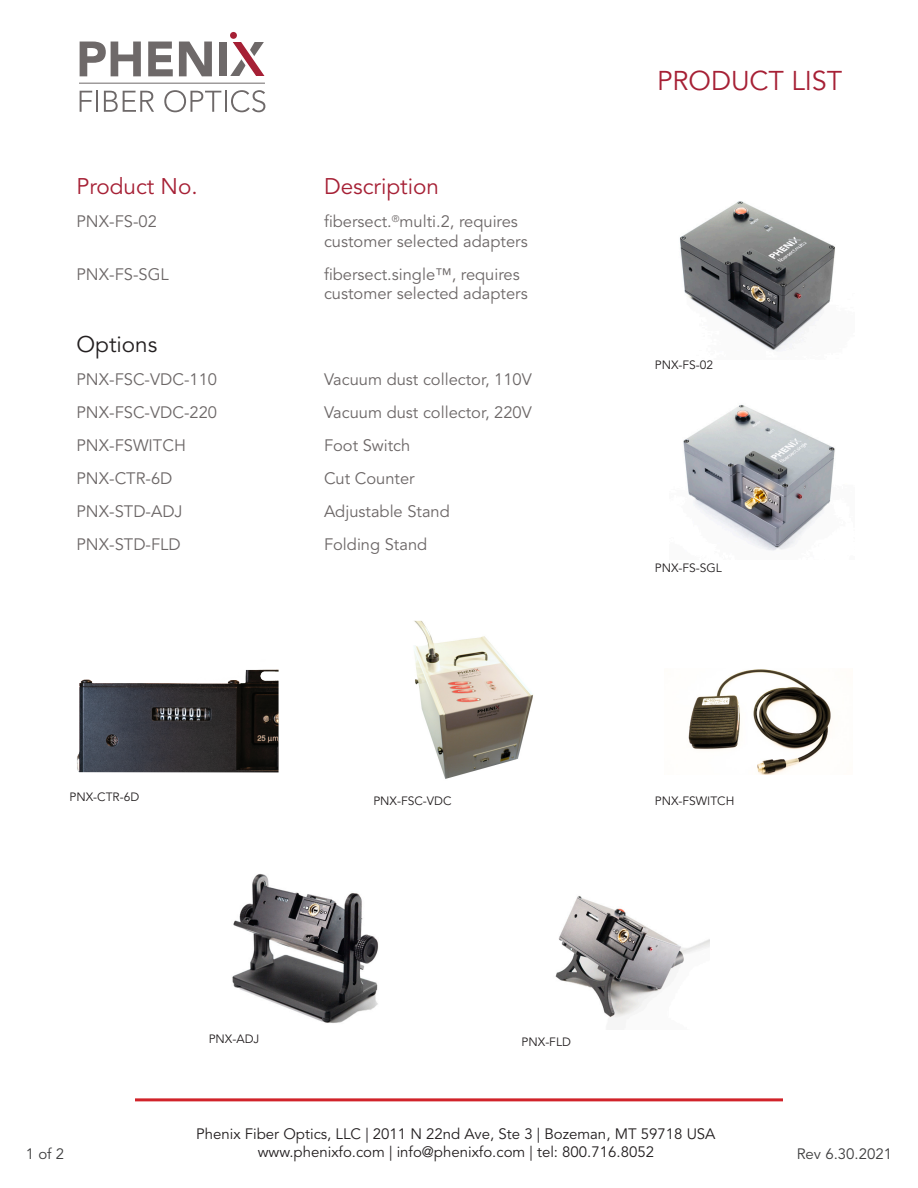
<style>
.page{position:relative;width:918px;height:1188px;background:#fff}
.page>*{position:absolute;margin:0;border:0;box-sizing:border-box;transform-origin:0 0}
.t1{font:27px "Avenir LT Std";color:#a62035}
.t2{font:22.5px "Avenir LT Std";color:#a62035}
.t3{font:22.5px "Avenir LT Std";color:#231f20}
.t4{font:16.5px/19.5px "Avenir LT Std";color:#6c6767}
.t5{font:15px "Avenir LT Std";color:#231f20}
.t6{font:15px "Avenir LT Std";color:#3e3e3f}
.t7{font:12px "Avenir LT Std";color:#231f20}
</style>
<div class="page">
<svg style="left:80px;top:32px;width:186px;height:80px"></svg>
<hr style="left:79px;top:83px;width:186px;height:1px;background:#6e6969">
<img style="left:680px;top:201px;width:155px;height:150px">
<img style="left:688px;top:669px;width:143px;height:106px">
<img style="left:414px;top:621px;width:119px;height:158px">
<img style="left:77px;top:669px;width:202px;height:103px">
<img style="left:232px;top:874px;width:147px;height:149px">
<img style="left:555px;top:895px;width:154px;height:125px">
<img style="left:683px;top:404px;width:152px;height:147px">
<hr style="left:135px;top:1098px;width:648px;height:3px;background:#d1232a">
<p class="t2" style="left:76px;top:173px;width:123px">Product No.</p>
<p class="t2" style="left:324px;top:173px;width:116px">Description</p>
<p class="t4" style="left:76px;top:212px;width:82px">PNX-FS-02</p>
<p class="t4" style="left:324px;top:212px;width:205px">fibersect.<sup>®</sup>multi.2, requires customer selected adapters</p>
<p class="t4" style="left:76px;top:265px;width:94px">PNX-FS-SGL</p>
<p class="t4" style="left:324px;top:265px;width:205px">fibersect.single™, requires customer selected adapters</p>
<p class="t3" style="left:76px;top:331px;width:82px">Options</p>
<p class="t4" style="left:76px;top:369px;width:142px">PNX-FSC-VDC-110</p>
<p class="t4" style="left:324px;top:369px;width:209px">Vacuum dust collector, 110V</p>
<p class="t4" style="left:76px;top:402px;width:142px">PNX-FSC-VDC-220</p>
<p class="t4" style="left:324px;top:402px;width:209px">Vacuum dust collector, 220V</p>
<p class="t4" style="left:76px;top:435px;width:111px">PNX-FSWITCH</p>
<p class="t4" style="left:324px;top:435px;width:88px">Foot Switch</p>
<p class="t4" style="left:76px;top:468px;width:97px">PNX-CTR-6D</p>
<p class="t4" style="left:324px;top:468px;width:92px">Cut Counter</p>
<p class="t4" style="left:76px;top:501px;width:108px">PNX-STD-ADJ</p>
<p class="t4" style="left:324px;top:501px;width:127px">Adjustable Stand</p>
<p class="t4" style="left:76px;top:534px;width:106px">PNX-STD-FLD</p>
<p class="t4" style="left:324px;top:534px;width:105px">Folding Stand</p>
<p class="t1" style="left:657px;top:65px;width:187px">PRODUCT LIST</p>
<p class="t7" style="left:655px;top:358px;width:60px">PNX-FS-02</p>
<p class="t7" style="left:655px;top:561px;width:69px">PNX-FS-SGL</p>
<p class="t7" style="left:70px;top:789px;width:71px">PNX-CTR-6D</p>
<p class="t7" style="left:373px;top:794px;width:80px">PNX-FSC-VDC</p>
<p class="t7" style="left:655px;top:794px;width:81px">PNX-FSWITCH</p>
<p class="t7" style="left:209px;top:1032px;width:52px">PNX-ADJ</p>
<p class="t7" style="left:522px;top:1034px;width:51px">PNX-FLD</p>
<p class="t5" style="left:196px;top:1125px;width:521px">Phenix Fiber Optics, LLC | 2011 N 22nd Ave, Ste 3 | Bozeman, MT 59718 USA</p>
<p class="t6" style="left:26px;top:1145px;width:40px">1 of 2</p>
<p class="t5" style="left:258px;top:1143px;width:398px">www.phenixfo.com | info@phenixfo.com | tel: 800.716.8052</p>
<p class="t6" style="left:797px;top:1145px;width:97px">Rev 6.30.2021</p>
</div>
